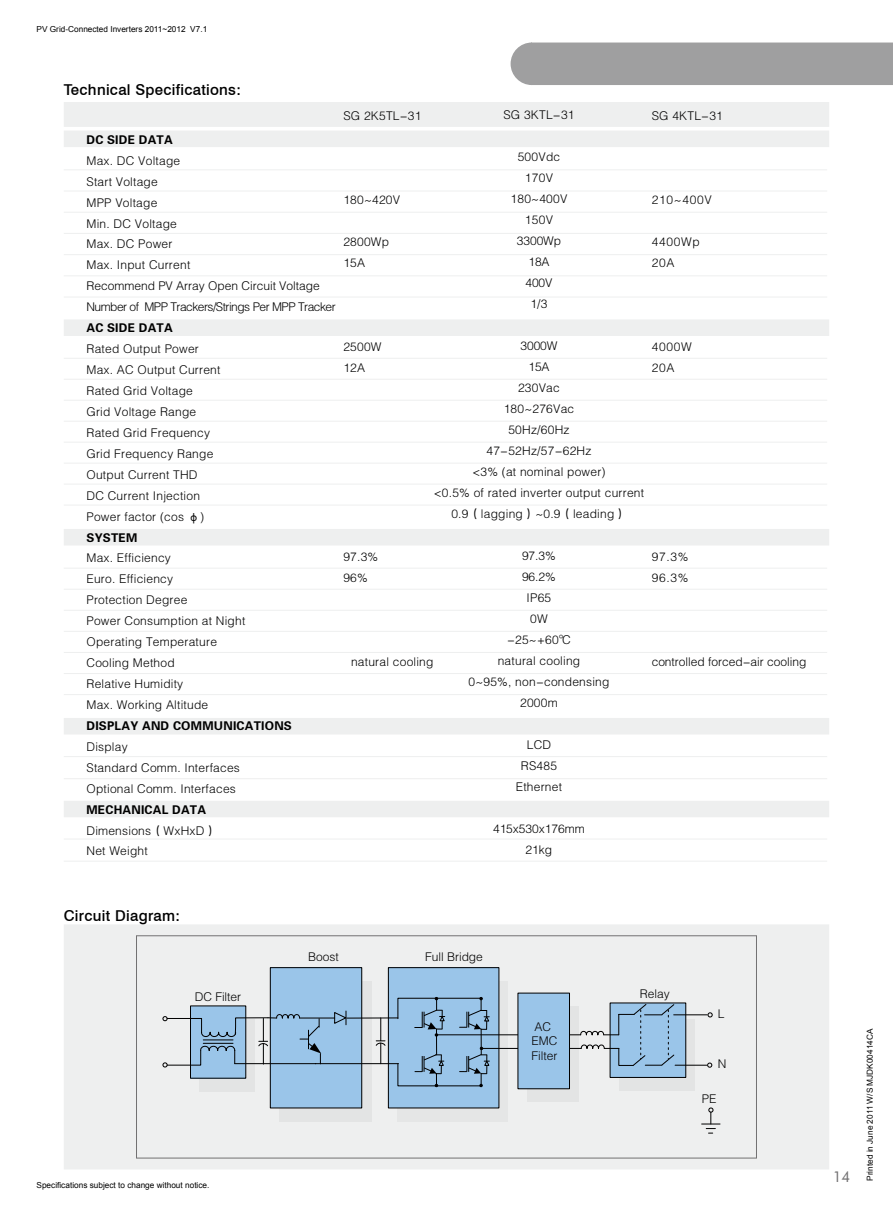
<style>
.page{position:relative;width:893px;height:1212px;background:#fff}
.page>*{position:absolute;margin:0;border:0;box-sizing:border-box;transform-origin:0 0}
.t1{font:500 15px "Swiss 721 BT";letter-spacing:.02em;color:#000}
.t2{font:15px "Futura BT";color:#727172}
.t3{font:12px/21px "FZZDXJW GB1 0";letter-spacing:.02em;color:#000}
.t4{font:12px/21px "FZZDXJW GB1 0";color:#000}
.t5{font:12px "FZDHTJW GB1 0";letter-spacing:.02em;color:#000}
.t6{font:12px "FZZDXJW GB1 0";color:#010101}
.t7{font:12px/21px "FZZDXJW GB1 0";letter-spacing:.06em;color:#000}
.t8{font:12px/14.4px "FZZDXJW GB1 0";color:#050202}
.t9{font:8.25px "Arial";color:#000}
</style>
<div class="page">
<div style="left:64px;top:102px;width:765px;height:25px;background:#eeefef"></div>
<div style="left:64px;top:131px;width:765px;height:16px;background:#eeefef"></div>
<div style="left:64px;top:319px;width:765px;height:17px;background:#eeefef"></div>
<div style="left:64px;top:529px;width:765px;height:16px;background:#eeefef"></div>
<div style="left:64px;top:718px;width:765px;height:16px;background:#eeefef"></div>
<div style="left:64px;top:801px;width:765px;height:16px;background:#eeefef"></div>
<hr style="left:64px;top:169px;width:763px;height:1px;background:#eeefef">
<hr style="left:64px;top:191px;width:763px;height:1px;background:#eeefef">
<hr style="left:64px;top:212px;width:763px;height:1px;background:#eeefef">
<hr style="left:64px;top:233px;width:763px;height:1px;background:#eeefef">
<hr style="left:64px;top:275px;width:763px;height:1px;background:#eeefef">
<hr style="left:64px;top:254px;width:763px;height:1px;background:#eeefef">
<hr style="left:64px;top:297px;width:763px;height:1px;background:#eeefef">
<hr style="left:64px;top:358px;width:763px;height:1px;background:#eeefef">
<hr style="left:64px;top:379px;width:763px;height:1px;background:#eeefef">
<hr style="left:64px;top:400px;width:763px;height:1px;background:#eeefef">
<hr style="left:64px;top:421px;width:763px;height:1px;background:#eeefef">
<hr style="left:64px;top:442px;width:763px;height:1px;background:#eeefef">
<hr style="left:64px;top:463px;width:763px;height:1px;background:#eeefef">
<hr style="left:64px;top:484px;width:763px;height:1px;background:#eeefef">
<hr style="left:64px;top:505px;width:763px;height:1px;background:#eeefef">
<hr style="left:64px;top:568px;width:763px;height:1px;background:#eeefef">
<hr style="left:64px;top:589px;width:763px;height:1px;background:#eeefef">
<hr style="left:64px;top:610px;width:763px;height:1px;background:#eeefef">
<hr style="left:64px;top:652px;width:763px;height:1px;background:#eeefef">
<hr style="left:64px;top:631px;width:763px;height:1px;background:#eeefef">
<hr style="left:64px;top:673px;width:763px;height:1px;background:#eeefef">
<hr style="left:64px;top:838px;width:763px;height:1px;background:#eeefef">
<hr style="left:64px;top:756px;width:763px;height:1px;background:#eeefef">
<hr style="left:64px;top:861px;width:763px;height:1px;background:#eeefef">
<hr style="left:64px;top:778px;width:763px;height:1px;background:#eeefef">
<hr style="left:64px;top:694px;width:763px;height:1px;background:#eeefef">
<div style="left:64px;top:924px;width:765px;height:245px;background:#eeefef"></div>
<div style="left:510px;top:42px;width:383px;height:43px;background:#9f9fa0"></div>
<div style="left:136px;top:935px;width:621px;height:223px;border:1px solid #727172"></div>
<div style="left:527px;top:1006px;width:51px;height:96px;background:#dfe0e0"></div>
<div style="left:199px;top:1019px;width:56px;height:73px;background:#dfe0e0"></div>
<div style="left:190px;top:1006px;width:56px;height:72px;background:#9ac5e9"></div>
<div style="left:619px;top:1019px;width:75px;height:71px;background:#dfe0e0"></div>
<div style="left:610px;top:1003px;width:76px;height:74px;background:#9ac5e9"></div>
<div style="left:610px;top:1003px;width:76px;height:75px;border:1px solid #000"></div>
<div style="left:397px;top:981px;width:111px;height:140px;background:#dfe0e0"></div>
<div style="left:388px;top:967px;width:111px;height:141px;background:#9ac5e9"></div>
<div style="left:388px;top:967px;width:111px;height:141px;border:1px solid #000"></div>
<div style="left:279px;top:981px;width:93px;height:140px;background:#dfe0e0"></div>
<div style="left:270px;top:967px;width:92px;height:141px;background:#9ac5e9"></div>
<div style="left:270px;top:967px;width:92px;height:141px;border:1px solid #000"></div>
<svg style="left:334px;top:1011px;width:13px;height:14px"></svg>
<hr style="left:347px;top:1018px;width:51px;height:1px;background:#000">
<hr style="left:315px;top:1063px;width:83px;height:1px;background:#000">
<svg style="left:376px;top:1018px;width:10px;height:45px"></svg>
<svg style="left:702px;top:1107px;width:18px;height:27px"></svg>
<hr style="left:674px;top:1014px;width:33px;height:1px;background:#000">
<hr style="left:675px;top:1065px;width:32px;height:1px;background:#000">
<svg style="left:707px;top:1062px;width:5px;height:6px"></svg>
<svg style="left:708px;top:1012px;width:5px;height:5px"></svg>
<hr style="left:435px;top:1034px;width:146px;height:1px;background:#000">
<hr style="left:483px;top:1048px;width:98px;height:1px;background:#000">
<svg style="left:580px;top:1004px;width:94px;height:62px"></svg>
<hr style="left:300px;top:1018px;width:35px;height:1px;background:#000">
<svg style="left:397px;top:997px;width:93px;height:90px"></svg>
<svg style="left:162px;top:1014px;width:159px;height:53px"></svg>
<div style="left:518px;top:993px;width:51px;height:96px;background:#9ac5e9"></div>
<div style="left:518px;top:993px;width:52px;height:96px;border:1px solid #000"></div>
<p class="t9" style="left:37px;top:23px;width:172px">PV Grid-Connected Inverters 2011~2012 V7.1</p>
<p class="t1" style="left:64px;top:80px;width:179px">Technical Specifications:</p>
<p class="t5" style="left:86px;top:133px;width:88px">DC SIDE DATA</p>
<p class="t4" style="left:86px;top:150px;width:251px">Max. DC Voltage<br>Start Voltage<br>MPP Voltage<br>Min. DC Voltage<br>Max. DC Power<br>Max. Input Current<br>Recommend PV Array Open Circuit Voltage<br>Number of MPP Trackers/Strings Per MPP Tracker</p>
<p class="t5" style="left:86px;top:322px;width:88px">AC SIDE DATA</p>
<p class="t3" style="left:86px;top:339px;width:136px">Rated Output Power<br>Max. AC Output Current<br>Rated Grid Voltage<br>Grid Voltage Range<br>Rated Grid Frequency<br>Grid Frequency Range<br>Output Current THD<br>DC Current Injection<br>Power factor (cos φ)</p>
<p class="t5" style="left:86px;top:531px;width:53px">SYSTEM</p>
<p class="t3" style="left:86px;top:548px;width:160px">Max. Efficiency<br>Euro. Efficiency<br>Protection Degree<br>Power Consumption at Night<br>Operating Temperature<br>Cooling Method<br>Relative Humidity<br>Max. Working Altitude</p>
<p class="t5" style="left:86px;top:719px;width:207px">DISPLAY AND COMMUNICATIONS</p>
<p class="t3" style="left:86px;top:736px;width:155px">Display<br>Standard Comm. Interfaces<br>Optional Comm. Interfaces</p>
<p class="t5" style="left:86px;top:803px;width:121px">MECHANICAL DATA</p>
<p class="t3" style="left:86px;top:820px;width:132px">Dimensions（WxHxD）<br>Net Weight</p>
<p class="t3" style="left:503px;top:104px;width:73px">SG 3KTL-31</p>
<p class="t3" style="left:511px;top:146px;width:58px;text-align:center">500Vdc<br>170V<br>180~400V<br>150V<br>3300Wp<br>18A<br>400V<br>1/3</p>
<p class="t3" style="left:434px;top:335px;width:212px;text-align:center">3000W<br>15A<br>230Vac<br>180~276Vac<br>50Hz/60Hz<br>47-52Hz/57-62Hz<br>&lt;3% (at nominal power)<br>&lt;0.5% of rated inverter output current<br>0.9（lagging）~0.9（leading）</p>
<p class="t3" style="left:468px;top:545px;width:143px;text-align:center">97.3%<br>96.2%<br>IP65<br>0W<br>-25~+60℃<br>natural cooling<br>0~95%, non-condensing<br>2000m</p>
<p class="t3" style="left:516px;top:734px;width:48px;text-align:center">LCD<br>RS485<br>Ethernet</p>
<p class="t4" style="left:493px;top:818px;width:93px;text-align:center">415x530x176mm<br>21kg</p>
<p class="t3" style="left:343px;top:105px;width:80px">SG 2K5TL-31</p>
<p class="t3" style="left:343px;top:189px;width:58px">180~420V</p>
<p class="t3" style="left:343px;top:231px;width:47px">2800Wp<br>15A</p>
<p class="t3" style="left:343px;top:336px;width:40px">2500W<br>12A</p>
<p class="t3" style="left:343px;top:546px;width:36px">97.3%<br>96%</p>
<p class="t3" style="left:351px;top:651px;width:84px">natural cooling</p>
<p class="t3" style="left:652px;top:105px;width:73px">SG 4KTL-31</p>
<p class="t3" style="left:652px;top:189px;width:62px">210~400V</p>
<p class="t7" style="left:652px;top:231px;width:50px">4400Wp<br>20A</p>
<p class="t7" style="left:652px;top:336px;width:42px">4000W<br>20A</p>
<p class="t3" style="left:652px;top:546px;width:38px">97.3%<br>96.3%</p>
<p class="t4" style="left:652px;top:651px;width:156px">controlled forced-air cooling</p>
<p class="t1" style="left:64px;top:906px;width:118px">Circuit Diagram:</p>
<p class="t6" style="left:308px;top:950px;width:32px">Boost</p>
<p class="t6" style="left:425px;top:950px;width:59px">Full Bridge</p>
<p class="t6" style="left:195px;top:990px;width:48px">DC Filter</p>
<p class="t9" style="left:37px;top:1180px;width:174px">Specifications subject to change without notice.</p>
<p class="t8" style="left:531px;top:1020px;width:27px">AC<br>EMC<br>Filter</p>
<p class="t6" style="left:640px;top:987px;width:31px">Relay</p>
<p class="t6" style="left:718px;top:1007px;width:8px">L</p>
<p class="t6" style="left:718px;top:1057px;width:10px">N</p>
<p class="t6" style="left:702px;top:1092px;width:16px">PE</p>
<p class="t2" style="left:833px;top:1168px;width:19px">14</p>
<p class="t9" style="left:864px;top:1181px;width:154px;rotate:-90deg">Printed in June 2011 W/S MJDK00414CA</p>
</div>
